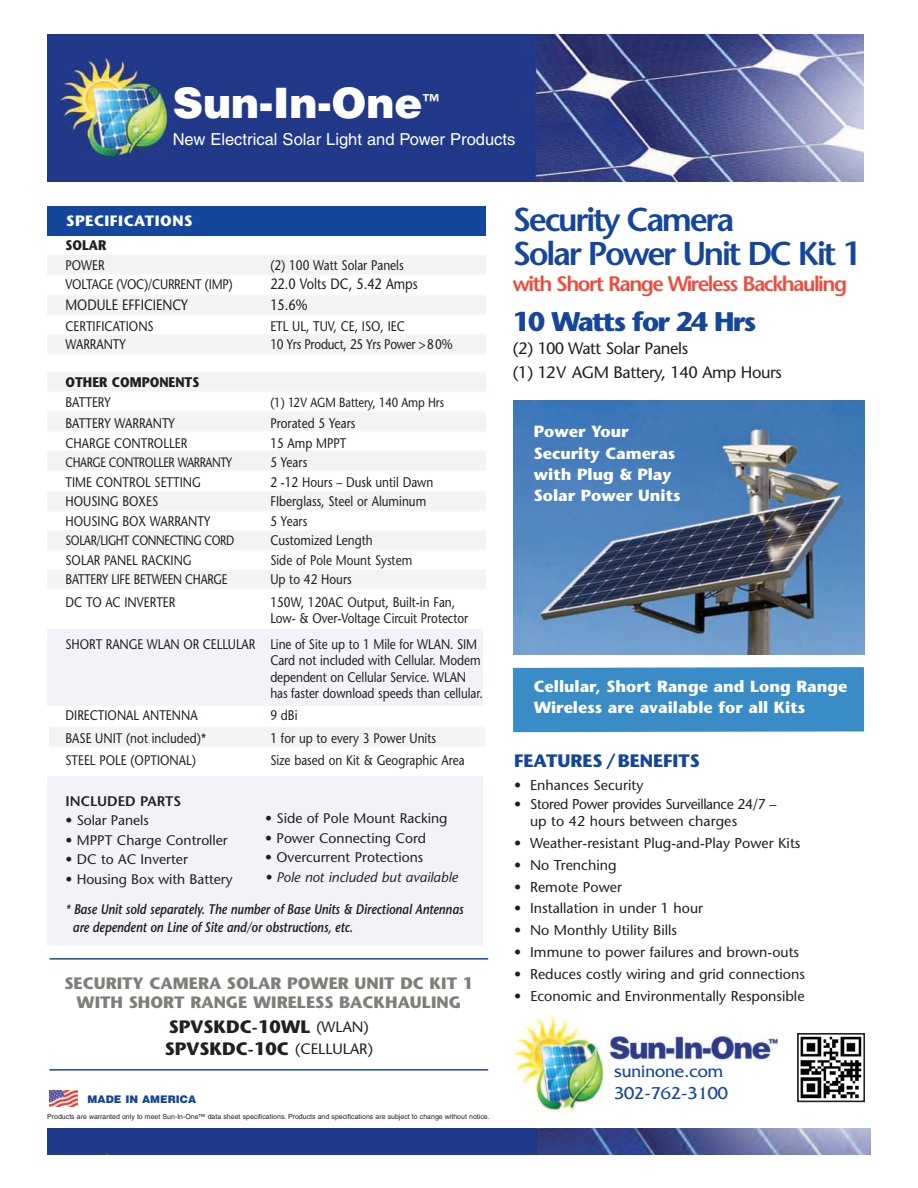
<style>
.page{position:relative;width:918px;height:1188px;background:#fff}
.page>*{position:absolute;margin:0;border:0;box-sizing:border-box;transform-origin:0 0}
.t1{font:900 42px "Helvetica";color:#fff}
.t2{font:600 33px/34.5px "Stone Sans";letter-spacing:-.07em;color:#14469b}
.t3{font:700 27px "Stone Sans";letter-spacing:-.065em;color:#14469b}
.t4{font:600 21px "Stone Sans";letter-spacing:-.07em;color:#ef4b3d}
.t5{font:700 18px/21.6px "Stone Sans";color:#231f20}
.t6{font:18px/21.6px "Friz Quadrata";color:#14469b}
.t7{font:700 18px "Stone Sans";color:#14469b}
.t8{font:900 18px "Helvetica";color:#fff}
.t9{font:700 16.5px/19.5px "Stone Sans";color:#7c8079;text-align:center}
.t10{font:16.5px/24px "Stone Sans";letter-spacing:-.025em;color:#231f20}
.t11{font:16.5px "Helvetica";color:#fff}
.t12{font:700 16.2px/21.3px "Stone Sans";color:#fff}
.t13{font:15px "Stone Sans";color:#231f20;scale:.85 1}
.t14{font:700 15px "Stone Sans";letter-spacing:.03em;color:#fff}
.t15{font:14.25px "Stone Sans";color:#231f20}
.t16{font:14.25px/16.5px "Stone Sans";letter-spacing:-.03em;color:#231f20}
.t17{font:13.95px/16.5px "Stone Sans";color:#231f20;scale:.85 1}
.t18{font:italic 600 13.95px/30px "Stone Sans";letter-spacing:-.005em;color:#231f20;scale:.85 1}
.t19{font:13.95px "Stone Sans";color:#231f20}
.t20{font:13.95px "Stone Sans";letter-spacing:-.025em;color:#231f20;scale:.85 1}
.t21{font:italic 13.95px "Stone Sans";color:#231f20}
.t22{font:700 13.95px "Stone Sans";color:#231f20;scale:.89 1}
.t23{font:600 13.95px "Stone Sans";color:#231f20}
.t24{font:13.5px "Stone Sans";letter-spacing:-.035em;color:#231f20;scale:.82 1}
.t25{font:13.2px "Stone Sans";letter-spacing:-.01em;color:#231f20;scale:.85 1}
.t26{font:900 10.5px "Helvetica";color:#14469b}
.t27{font:7.05px "Helvetica";color:#231f20}
.s1{font-weight:400;font-style:normal}
.s2{font-weight:400}
.s3{font-weight:400;font-size:15px}
</style>
<div class="page">
<div style="left:50px;top:726px;width:401px;height:21px;background:#f1f3f5"></div>
<div style="left:47px;top:776px;width:436px;height:170px;background:#f2f3f9"></div>
<div style="left:47px;top:629px;width:436px;height:77px;background:#f2f3f9"></div>
<img style="left:513px;top:400px;width:352px;height:254px">
<img style="left:608px;top:1035px;width:169px;height:25px">
<img style="left:513px;top:1012px;width:92px;height:102px">
<img style="left:800px;top:1036px;width:62px;height:63px">
<img style="left:47px;top:34px;width:817px;height:148px">
<div style="left:47px;top:206px;width:439px;height:30px;background:#14469b"></div>
<div style="left:47px;top:1128px;width:496px;height:27px;background:#203988"></div>
<svg style="left:537px;top:1128px;width:334px;height:27px;background:#5e699f"></svg>
<img style="left:50px;top:1090px;width:27px;height:17px">
<div style="left:513px;top:667px;width:351px;height:65px;background:#3a8cc7"></div>
<div style="left:797px;top:1033px;width:68px;height:69px;border:2px solid #231f20"></div>
<hr style="left:50px;top:958px;width:438px;height:2px;background:#14469b">
<hr style="left:50px;top:1069px;width:438px;height:2px;background:#14469b">
<h1 class="t1" style="left:173px;top:79px;width:251px">Sun-In-One</h1>
<p class="t8" style="left:422px;top:91px;width:19px">™</p>
<p class="t11" style="left:173px;top:133px;width:344px">New Electrical Solar Light and Power Products</p>
<p class="t14" style="left:66px;top:215px;width:128px">SPECIFICATIONS</p>
<p class="t22" style="left:66px;top:240px;width:47px">SOLAR</p>
<p class="t17" style="left:65px;top:258px;width:48px">POWER</p>
<p class="t17" style="left:270px;top:258px;width:158px">(2) 100 Watt Solar Panels</p>
<p class="t20" style="left:65px;top:279px;width:198px">VOLTAGE (VOC)/CURRENT (IMP)</p>
<p class="t13" style="left:270px;top:278px;width:175px">22.0 Volts DC, 5.42 Amps</p>
<p class="t13" style="left:65px;top:299px;width:146px">MODULE EFFICIENCY</p>
<p class="t13" style="left:270px;top:299px;width:46px">15.6%</p>
<p class="t17" style="left:65px;top:319px;width:105px">CERTIFICATIONS</p>
<p class="t17" style="left:270px;top:319px;width:160px">ETL UL, TUV, CE, ISO, IEC</p>
<p class="t17" style="left:65px;top:337px;width:73px">WARRANTY</p>
<p class="t20" style="left:270px;top:339px;width:216px">10 Yrs Product, 25 Yrs Power &gt;80%</p>
<p class="t22" style="left:65px;top:376px;width:152px">OTHER COMPONENTS</p>
<p class="t17" style="left:65px;top:396px;width:55px">BATTERY</p>
<p class="t25" style="left:270px;top:398px;width:206px">(1) 12 V AGM Battery, 140 Amp Hrs</p>
<p class="t17" style="left:65px;top:417px;width:130px">BATTERY WARRANTY</p>
<p class="t17" style="left:270px;top:417px;width:102px">Prorated 5 Years</p>
<p class="t17" style="left:65px;top:436px;width:145px">CHARGE CONTROLLER</p>
<p class="t17" style="left:270px;top:436px;width:91px">15 Amp MPPT</p>
<p class="t24" style="left:65px;top:457px;width:205px">CHARGE CONTROLLER WARRANTY</p>
<p class="t17" style="left:270px;top:456px;width:45px">5 Years</p>
<p class="t17" style="left:66px;top:475px;width:161px">TIME CONTROL SETTING</p>
<p class="t17" style="left:270px;top:475px;width:193px">2 -12 Hours – Dusk until Dawn</p>
<p class="t17" style="left:66px;top:495px;width:111px">HOUSING BOXES</p>
<p class="t17" style="left:270px;top:495px;width:185px">FIberglass, Steel or Aluminum</p>
<p class="t17" style="left:66px;top:514px;width:172px">HOUSING BOX WARRANTY</p>
<p class="t17" style="left:270px;top:514px;width:45px">5 Years</p>
<p class="t24" style="left:65px;top:535px;width:207px">SOLAR/LIGHT CONNECTING CORD</p>
<p class="t17" style="left:270px;top:534px;width:122px">Customized Length</p>
<p class="t17" style="left:65px;top:553px;width:150px">SOLAR PANEL RACKING</p>
<p class="t17" style="left:270px;top:553px;width:169px">Side of Pole Mount System</p>
<p class="t17" style="left:65px;top:573px;width:192px">BATTERY LIFE BETWEEN CHARGE</p>
<p class="t17" style="left:270px;top:573px;width:97px">Up to 42 Hours</p>
<p class="t17" style="left:66px;top:595px;width:131px">DC TO AC INVERTER</p>
<p class="t17" style="left:270px;top:595px;width:235px">150W, 120AC Output, Built-in Fan,<br>Low- &amp; Over-Voltage Circuit Protector</p>
<p class="t17" style="left:270px;top:637px;width:252px;text-indent:-205px">SHORT RANGE WLAN OR CELLULAR Line of Site up to 1 Mile for WLAN. SIM Card not included with Cellular. Modem dependent on Cellular Service. WLAN has faster download speeds than cellular.</p>
<p class="t17" style="left:66px;top:709px;width:157px">DIRECTIONAL ANTENNA</p>
<p class="t17" style="left:270px;top:709px;width:33px">9 dBi</p>
<p class="t17" style="left:66px;top:731px;width:167px">BASE UNIT (not included)*</p>
<p class="t17" style="left:270px;top:731px;width:197px">1 for up to every 3 Power Units</p>
<p class="t17" style="left:66px;top:753px;width:155px">STEEL POLE (OPTIONAL)</p>
<p class="t17" style="left:270px;top:753px;width:230px">Size based on Kit &amp; Geographic Area</p>
<p class="t23" style="left:66px;top:796px;width:117px">INCLUDED PARTS</p>
<p class="t19" style="left:66px;top:815px;width:85px">• Solar Panels</p>
<p class="t19" style="left:66px;top:835px;width:164px">• MPPT Charge Controller</p>
<p class="t19" style="left:66px;top:854px;width:124px">• DC to AC Inverter</p>
<p class="t18" style="left:65px;top:866px;width:470px"><span class="s1">• Housing Box with Battery<br></span><span class="s2">*</span> Base Unit sold separately. The number of Base Units &amp; Directional Antennas</p>
<p class="t18" style="left:73px;top:914px;width:331px">are dependent on Line of Site and/or obstructions, etc.</p>
<p class="t19" style="left:265px;top:813px;width:184px">• Side of Pole Mount Racking</p>
<p class="t19" style="left:265px;top:833px;width:163px">• Power Connecting Cord</p>
<p class="t19" style="left:265px;top:852px;width:160px">• Overcurrent Protections</p>
<p class="t21" style="left:265px;top:872px;width:194px">• Pole not included but available</p>
<p class="t9" style="left:64px;top:975px;width:410px">SECURITY CAMERA SOLAR POWER UNIT DC KIT 1<br>WITH SHORT RANGE WIRELESS BACKHAULING</p>
<p class="t5" style="left:165px;top:1018px;width:210px">SPVSKDC-10WL <span class="s3">(WLAN)<br></span>SPVSKDC-10C <span class="s3">(CELLULAR)</span></p>
<p class="t26" style="left:88px;top:1093px;width:110px">MADE IN AMERICA</p>
<p class="t27" style="left:47px;top:1114px;width:444px">Products are warranted only to meet Sun-In-One™ data sheet specifications. Products and specifications are subject to change without notice.</p>
<h2 class="t2" style="left:513px;top:205px;width:350px">Security Camera<br>Solar Power Unit DC Kit 1</h2>
<h3 class="t4" style="left:513px;top:275px;width:336px">with Short Range Wireless Backhauling</h3>
<h3 class="t3" style="left:513px;top:311px;width:245px">10 Watts for 24 Hrs</h3>
<p class="t10" style="left:513px;top:338px;width:271px">(2) 100 Watt Solar Panels<br>(1) 12V AGM Battery, 140 Amp Hours</p>
<p class="t12" style="left:534px;top:423px;width:148px">Power Your<br>Security Cameras with Plug &amp; Play<br>Solar Power Units</p>
<p class="t12" style="left:534px;top:677px;width:315px">Cellular, Short Range and Long Range<br>Wireless are available for all Kits</p>
<p class="t7" style="left:514px;top:753px;width:187px">FEATURES / BENEFITS</p>
<p class="t15" style="left:514px;top:780px;width:131px">• Enhances Security</p>
<p class="t16" style="left:530px;top:798px;width:248px;text-indent:-16px">• Stored Power provides Surveillance 24/7 – up to 42 hours between charges</p>
<p class="t15" style="left:514px;top:837px;width:288px">• Weather-resistant Plug-and-Play Power Kits</p>
<p class="t15" style="left:514px;top:859px;width:104px">• No Trenching</p>
<p class="t15" style="left:514px;top:881px;width:109px">• Remote Power</p>
<p class="t15" style="left:514px;top:903px;width:190px">• Installation in under 1 hour</p>
<p class="t15" style="left:514px;top:925px;width:164px">• No Monthly Utility Bills</p>
<p class="t15" style="left:514px;top:947px;width:286px">• Immune to power failures and brown-outs</p>
<p class="t15" style="left:514px;top:969px;width:292px">• Reduces costly wiring and grid connections</p>
<p class="t15" style="left:514px;top:991px;width:292px">• Economic and Environmentally Responsible</p>
<p class="t6" style="left:614px;top:1060px;width:115px">suninone.com<br>302-762-3100</p>
</div>
